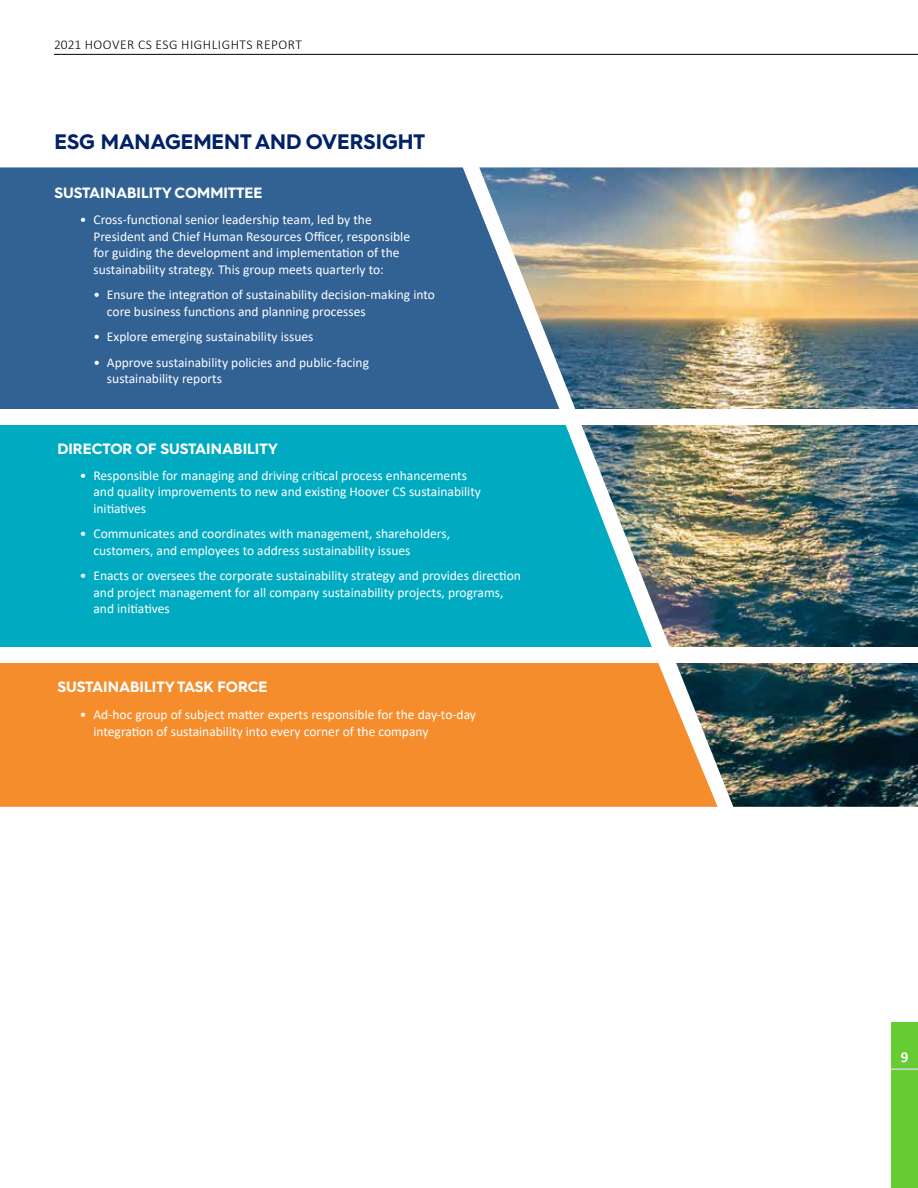
<style>
.page{position:relative;width:918px;height:1188px;background:#fff}
.page>*{position:absolute;margin:0;border:0;box-sizing:border-box;transform-origin:0 0}
.t1{font:700 21px "Hurme Geometric Sans 3";color:#012269}
.t2{font:700 15px "Hurme Geometric Sans 3";color:#fff}
.t3{font:700 15px "Calibri";color:#fff}
.t4{font:13.5px/16.5px "Calibri";color:#fff}
.t5{font:300 13.5px "Calibri";letter-spacing:.04em;color:#000}
</style>
<div class="page">
<hr style="left:54px;top:54px;width:864px;height:1px;background:#000">
<div style="left:891px;top:1022px;width:27px;height:166px;background:#6c3"></div>
<hr style="left:891px;top:1068px;width:27px;height:2px;background:#d2d3d4">
<img style="left:562px;top:167px;width:356px;height:640px">
<svg style="left:0;top:167px;width:562px;height:242px;background:#3c6897"></svg>
<svg style="left:0;top:424px;width:655px;height:224px;background:#0dabc0"></svg>
<div style="left:0;top:663px;width:718px;height:144px;background:#f68d2d"></div>
<div style="left:0;top:409px;width:918px;height:15px;background:#fff"></div>
<div style="left:0;top:648px;width:918px;height:15px;background:#fff"></div>
<p class="t5" style="left:54px;top:36px;width:250px">2021 HOOVER CS ESG HIGHLIGHTS REPORT</p>
<h1 class="t1" style="left:54px;top:127px;width:372px">ESG MANAGEMENT AND OVERSIGHT</h1>
<p class="t2" style="left:54px;top:183px;width:210px">SUSTAINABILITY COMMITTEE</p>
<p class="t4" style="left:93px;top:211px;width:318px;text-indent:-14px">• Cross-functional senior leadership team, led by the President and Chief Human Resources Officer, responsible for guiding the development and implementation of the sustainability strategy. This group meets quarterly to:</p>
<p class="t4" style="left:107px;top:286px;width:330px;text-indent:-14px">• Ensure the integration of sustainability decision-making into core business functions and planning processes</p>
<p class="t4" style="left:93px;top:328px;width:221px">• Explore emerging sustainability issues</p>
<p class="t4" style="left:107px;top:354px;width:264px;text-indent:-14px">• Approve sustainability policies and public-facing sustainability reports</p>
<p class="t2" style="left:57px;top:438px;width:222px">DIRECTOR OF SUSTAINABILITY</p>
<p class="t4" style="left:93px;top:467px;width:389px;text-indent:-14px">• Responsible for managing and driving critical process enhancements and quality improvements to new and existing Hoover CS sustainability initiatives</p>
<p class="t4" style="left:93px;top:525px;width:358px;text-indent:-14px">• Communicates and coordinates with management, shareholders, customers, and employees to address sustainability issues</p>
<p class="t4" style="left:93px;top:567px;width:429px;text-indent:-14px">• Enacts or oversees the corporate sustainability strategy and provides direction and project management for all company sustainability projects, programs, and initiatives</p>
<p class="t2" style="left:57px;top:676px;width:211px">SUSTAINABILITY TASK FORCE</p>
<p class="t4" style="left:93px;top:706px;width:384px;text-indent:-14px">• Ad-hoc group of subject matter experts responsible for the day-to-day integration of sustainability into every corner of the company</p>
<p class="t3" style="left:901px;top:1048px;width:9px">9</p>
</div>
